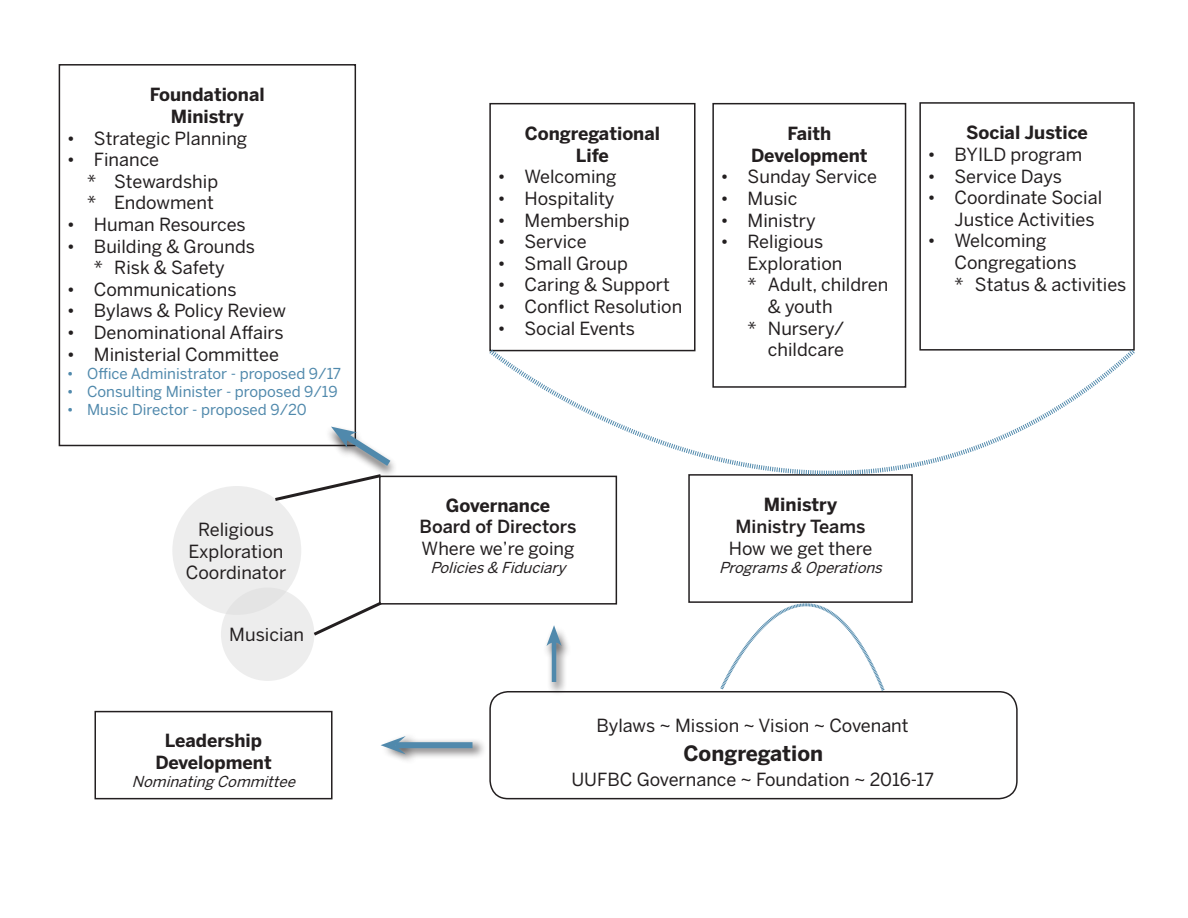
<style>
.page{position:relative;width:1188px;height:918px;background:#fff}
.page>*{position:absolute;margin:0;border:0;box-sizing:border-box;transform-origin:0 0}
.t1{font:700 21px "Benton Sans";color:#231f20}
.t2{font:18px/21.6px "Benton Sans";color:#231f20}
.t3{font:700 18px "Benton Sans";color:#231f20}
.t4{font:500 18px "Benton Sans";color:#231f20}
.t5{font:15px "Benton Sans";color:#5089ac}
.t6{font:italic 15px "Benton Sans";color:#231f20}
</style>
<div class="page">
<div style="left:59px;top:64px;width:297px;height:382px;border:2px solid #231f20"></div>
<div style="left:489px;top:103px;width:207px;height:248px;border:2px solid #231f20"></div>
<div style="left:712px;top:103px;width:194px;height:285px;border:2px solid #231f20"></div>
<div style="left:919px;top:102px;width:216px;height:249px;border:2px solid #231f20"></div>
<div style="left:379px;top:476px;width:238px;height:129px;border:2px solid #231f20"></div>
<div style="left:94px;top:711px;width:239px;height:88px;border:2px solid #231f20"></div>
<div style="left:688px;top:474px;width:225px;height:129px;border:2px solid #231f20"></div>
<div style="left:489px;top:691px;width:529px;height:108px;border:2px solid #231f20;border-radius:18px"></div>
<div style="left:172px;top:486px;width:129px;height:129px;background:#ededed;border-radius:50%"></div>
<div style="left:221px;top:588px;width:93px;height:93px;background:#ededed;border-radius:50%"></div>
<div style="left:381px;top:732px;width:106px;height:33px;background:#231f20;opacity:.75"></div>
<div style="left:395px;top:742px;width:77px;height:6px;background:#5089ac"></div>
<svg style="left:381px;top:736px;width:25px;height:18px"></svg>
<div style="left:543px;top:625px;width:29px;height:72px;background:#231f20;opacity:.75"></div>
<hr style="left:552px;top:638px;width:4px;height:44px;background:#5089ac">
<svg style="left:546px;top:625px;width:16px;height:21px"></svg>
<div style="left:324px;top:424px;width:74px;height:54px;background:#fff"></div>
<svg style="left:489px;top:349px;width:646px;height:127px"></svg>
<svg style="left:272px;top:426px;width:125px;height:77px"></svg>
<svg style="left:310px;top:599px;width:75px;height:37px"></svg>
<svg style="left:720px;top:603px;width:165px;height:88px"></svg>
<p class="t3" style="left:150px;top:84px;width:116px">Foundational</p>
<p class="t3" style="left:171px;top:106px;width:75px">Ministry</p>
<p class="t2" style="left:67px;top:127px;width:182px">• Strategic Planning</p>
<p class="t2" style="left:67px;top:149px;width:94px">• Finance</p>
<p class="t2" style="left:87px;top:170px;width:133px">* Stewardship</p>
<p class="t2" style="left:87px;top:192px;width:128px">* Endowment</p>
<p class="t2" style="left:67px;top:213px;width:180px">• Human Resources</p>
<p class="t2" style="left:67px;top:235px;width:190px">• Building &amp; Grounds</p>
<p class="t2" style="left:94px;top:257px;width:132px">* Risk &amp; Safety</p>
<p class="t2" style="left:67px;top:278px;width:171px">• Communications</p>
<p class="t2" style="left:67px;top:300px;width:221px">• Bylaws &amp; Policy Review</p>
<p class="t2" style="left:67px;top:321px;width:218px">• Denominational Affairs</p>
<p class="t2" style="left:67px;top:343px;width:214px">• Ministerial Committee</p>
<p class="t5" style="left:67px;top:364px;width:276px">• Office Administrator - proposed 9/17</p>
<p class="t5" style="left:67px;top:382px;width:272px">• Consulting Minister - proposed 9/19</p>
<p class="t5" style="left:67px;top:400px;width:241px">• Music Director - proposed 9/20</p>
<p class="t2" style="left:198px;top:518px;width:77px">Religious</p>
<p class="t2" style="left:189px;top:540px;width:96px">Exploration</p>
<p class="t2" style="left:186px;top:562px;width:102px">Coordinator</p>
<p class="t2" style="left:229px;top:624px;width:76px">Musician</p>
<p class="t3" style="left:165px;top:730px;width:99px">Leadership</p>
<p class="t3" style="left:155px;top:751px;width:118px">Development</p>
<p class="t6" style="left:132px;top:772px;width:169px">NominatingCommittee</p>
<p class="t3" style="left:525px;top:123px;width:137px">Congregational</p>
<p class="t3" style="left:576px;top:145px;width:35px">Life</p>
<p class="t2" style="left:498px;top:166px;width:120px">• Welcoming</p>
<p class="t2" style="left:498px;top:187px;width:118px">• Hospitality</p>
<p class="t2" style="left:498px;top:209px;width:133px">• Membership</p>
<p class="t2" style="left:498px;top:231px;width:91px">• Service</p>
<p class="t2" style="left:498px;top:252px;width:132px">• Small Group</p>
<p class="t2" style="left:498px;top:274px;width:174px">• Caring &amp; Support</p>
<p class="t2" style="left:498px;top:295px;width:186px">• Conflict Resolution</p>
<p class="t2" style="left:498px;top:317px;width:139px">• Social Events</p>
<p class="t3" style="left:787px;top:123px;width:45px">Faith</p>
<p class="t3" style="left:751px;top:145px;width:118px">Development</p>
<p class="t2" style="left:721px;top:166px;width:158px">• Sunday Service</p>
<p class="t2" style="left:721px;top:187px;width:78px">• Music</p>
<p class="t2" style="left:721px;top:209px;width:97px">• Ministry</p>
<p class="t2" style="left:748px;top:231px;width:96px;text-indent:-27px">• Religious<br>Exploration</p>
<p class="t2" style="left:768px;top:274px;width:122px;text-indent:-20px">* Adult, children &amp; youth</p>
<p class="t2" style="left:748px;top:317px;width:98px;text-align:right">* Nursery/ childcare</p>
<p class="t3" style="left:966px;top:122px;width:123px">Social Justice</p>
<p class="t2" style="left:928px;top:143px;width:156px">• BYILD program</p>
<p class="t2" style="left:928px;top:165px;width:136px">• Service Days</p>
<p class="t2" style="left:955px;top:187px;width:149px;text-indent:-27px">• Coordinate Social<br>Justice Activities</p>
<p class="t2" style="left:955px;top:230px;width:123px;text-indent:-27px">• Welcoming<br>Congregations</p>
<p class="t2" style="left:955px;top:273px;width:173px">* Status &amp; activities</p>
<p class="t3" style="left:446px;top:495px;width:106px">Governance</p>
<p class="t4" style="left:420px;top:516px;width:158px">Board of Directors</p>
<p class="t2" style="left:422px;top:537px;width:154px">Where we’re going</p>
<p class="t6" style="left:431px;top:559px;width:136px">Policies&amp; Fiduciary</p>
<p class="t3" style="left:764px;top:494px;width:75px">Ministry</p>
<p class="t4" style="left:736px;top:516px;width:131px">Ministry Teams</p>
<p class="t2" style="left:729px;top:537px;width:145px">How we get there</p>
<p class="t6" style="left:719px;top:558px;width:169px">Programs&amp; Operations</p>
<p class="t2" style="left:597px;top:714px;width:314px">Bylaws ~ Mission ~ Vision ~ Covenant</p>
<p class="t1" style="left:684px;top:741px;width:141px">Congregation</p>
<p class="t2" style="left:571px;top:769px;width:364px">UUFBC Governance ~ Foundation ~ 2016-17</p>
</div>
